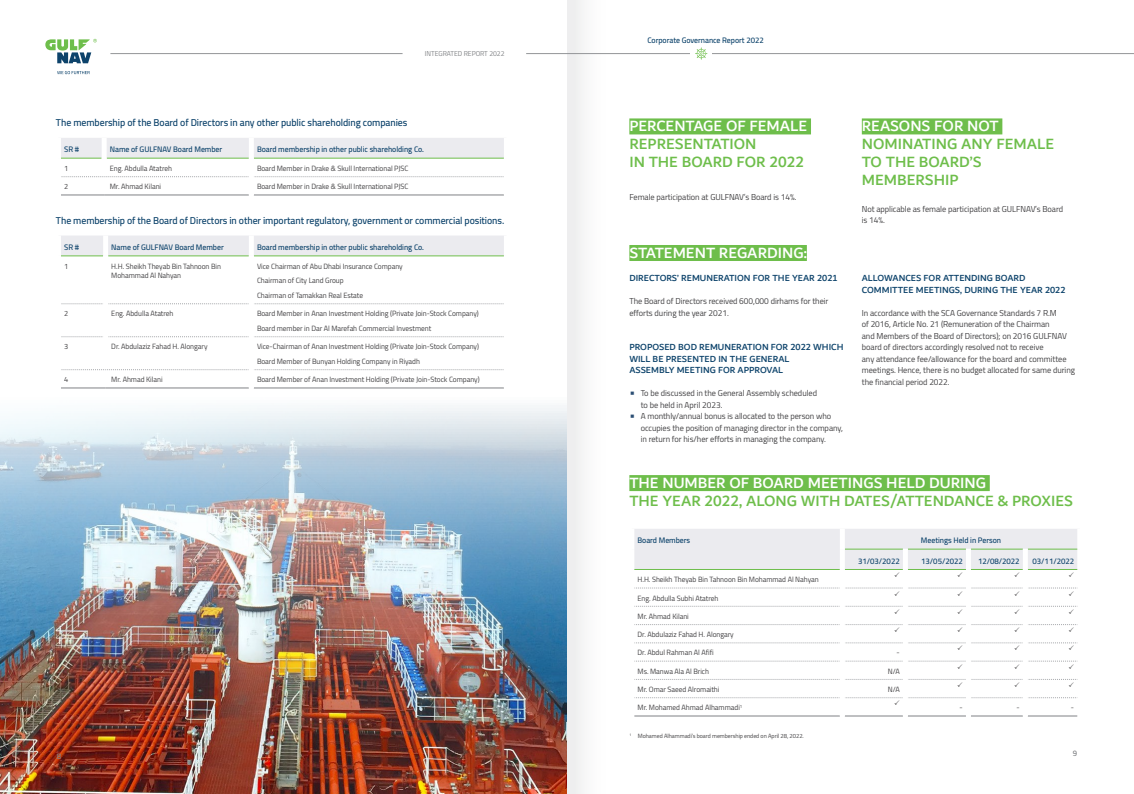
<style>
.page{position:relative;width:1134px;height:794px;background:#fff}
.page>*{position:absolute;margin:0;border:0;box-sizing:border-box;transform-origin:0 0}
.t1{font:500 16px/18px "Dubai";color:#6ebe4b}
.t2{font:500 16px "Dubai";color:#fff}
.t3{font:600 10px "Cairo";letter-spacing:-.005em;color:#0d436b}
.t4{font:500 9.5px/11.5px "Dubai";color:#0d436b}
.t5{font:8.5px/11.5px "Cairo";letter-spacing:-.005em;color:#414042}
.t6{font:600 8px "Cairo";letter-spacing:-.005em;color:#0d436b}
.t7{font:600 8px "Cairo";color:#808285}
.t8{font:7.5px/14.7px "Cairo";letter-spacing:-.005em;color:#414042}
.t9{font:7px "Cairo";letter-spacing:-.005em;color:#808285}
.t10{font:6px "Cairo";letter-spacing:-.005em;color:#414042}
.s1{font-weight:600;font-size:11.2px;color:#2b4e74}
</style>
<div class="page">
<img style="left:0;top:138px;width:567px;height:656px">
<div style="left:629px;top:118px;width:182px;height:16px;background:#6ebe4b"></div>
<div style="left:862px;top:118px;width:140px;height:16px;background:#6ebe4b"></div>
<div style="left:629px;top:245px;width:178px;height:16px;background:#6ebe4b"></div>
<div style="left:629px;top:475px;width:361px;height:16px;background:#6ebe4b"></div>
<hr style="left:634px;top:716px;width:206px;height:1px;background:#808285">
<hr style="left:845px;top:716px;width:58px;height:1px;background:#808285">
<hr style="left:908px;top:716px;width:58px;height:1px;background:#808285">
<hr style="left:971px;top:716px;width:52px;height:1px;background:#808285">
<hr style="left:1028px;top:716px;width:49px;height:1px;background:#808285">
<div style="left:567px;top:0;width:42px;height:794px;background:#f8f8f8"></div>
<hr style="left:567px;top:53px;width:567px;height:1px;background:#939598">
<hr style="left:110px;top:53px;width:293px;height:1px;background:#939598">
<hr style="left:526px;top:53px;width:41px;height:1px;background:#939598">
<hr style="left:691px;top:52px;width:21px;height:3px;background:#fff">
<svg style="left:695px;top:47px;width:12px;height:13px"></svg>
<svg style="left:45px;top:39px;width:52px;height:24px"></svg>
<svg style="left:57px;top:71px;width:33px;height:3px"></svg>
<svg style="left:634px;top:529px;width:444px;height:41px;background:#e7eae9"></svg>
<svg style="left:634px;top:588px;width:444px;height:1px"></svg>
<svg style="left:634px;top:606px;width:444px;height:1px"></svg>
<svg style="left:634px;top:624px;width:444px;height:1px"></svg>
<svg style="left:634px;top:642px;width:444px;height:2px"></svg>
<svg style="left:634px;top:661px;width:444px;height:1px"></svg>
<svg style="left:634px;top:679px;width:444px;height:1px"></svg>
<svg style="left:634px;top:697px;width:444px;height:2px"></svg>
<p class="t9" style="left:425px;top:48px;width:81px">INTEGRATED REPORT 2022</p>
<h2 class="t3" style="left:56px;top:114px;width:353px">The membership of the Board of Directors in any other public shareholding companies</h2>
<p class="t6" style="left:64px;top:143px;width:17px">SR #</p>
<p class="t6" style="left:110px;top:143px;width:114px">Name of GULFNAV Board Member</p>
<p class="t6" style="left:257px;top:143px;width:169px">Board membership in other public shareholding Co.</p>
<p class="t8" style="left:64px;top:161px;width:6px">1</p>
<p class="t8" style="left:110px;top:161px;width:64px">Eng. Abdulla Atatreh</p>
<p class="t8" style="left:257px;top:161px;width:153px">Board Member in Drake &amp; Skull International PJSC</p>
<p class="t8" style="left:64px;top:179px;width:6px">2</p>
<p class="t8" style="left:110px;top:179px;width:53px">Mr. Ahmad Kilani</p>
<p class="t8" style="left:257px;top:179px;width:153px">Board Member in Drake &amp; Skull International PJSC</p>
<h2 class="t3" style="left:56px;top:212px;width:450px">The membership of the Board of Directors in other important regulatory, government or commercial positions.</h2>
<p class="t6" style="left:64px;top:241px;width:17px">SR #</p>
<p class="t6" style="left:111px;top:241px;width:114px">Name of GULFNAV Board Member</p>
<p class="t6" style="left:257px;top:241px;width:169px">Board membership in other public shareholding Co.</p>
<p class="t8" style="left:64px;top:259px;width:6px">1</p>
<p class="t8" style="left:111px;top:261px;width:111px;line-height:9px">H.H. Sheikh Theyab Bin Tahnoon Bin<br>Mohammad Al Nahyan</p>
<p class="t8" style="left:257px;top:259px;width:147px">Vice Chairman of Abu Dhabi Insurance Company<br>Chairman of City Land Group<br>Chairman of Tamakkan Real Estate</p>
<p class="t8" style="left:64px;top:306px;width:6px">2</p>
<p class="t8" style="left:111px;top:306px;width:64px">Eng. Abdulla Atatreh</p>
<p class="t8" style="left:257px;top:306px;width:223px">Board Member in Anan Investment Holding (Private Join-Stock Company)<br>Board member in Dar Al Marefah Commercial Investment</p>
<p class="t8" style="left:64px;top:339px;width:6px">3</p>
<p class="t8" style="left:111px;top:339px;width:98px">Dr. Abdulaziz Fahad H. Alongary</p>
<p class="t8" style="left:257px;top:339px;width:223px">Vice-Chairman of Anan Investment Holding (Private Join-Stock Company)<br>Board Member of Bunyan Holding Company in Riyadh</p>
<p class="t8" style="left:64px;top:372px;width:6px">4</p>
<p class="t8" style="left:111px;top:372px;width:53px">Mr. Ahmad Kilani</p>
<p class="t8" style="left:257px;top:372px;width:224px">Board Member of Anan Investment Holding (Private Join-Stock Company)</p>
<p class="t6" style="left:647px;top:33px;width:118px">Corporate Governance Report 2022</p>
<h1 class="t2" style="left:629px;top:117px;width:179px">PERCENTAGE OF FEMALE</h1>
<h1 class="t1" style="left:629px;top:135px;width:176px">REPRESENTATION<br>IN THE BOARD FOR 2022</h1>
<p class="t5" style="left:629px;top:192px;width:169px">Female participation at GULFNAV’s Board is 14%.</p>
<h1 class="t2" style="left:629px;top:243px;width:179px">STATEMENT REGARDING:</h1>
<p class="t4" style="left:629px;top:272px;width:210px">DIRECTORS’ REMUNERATION FOR THE YEAR 2021</p>
<p class="t5" style="left:629px;top:295px;width:201px">The Board of Directors received 600,000 dirhams for their efforts during the year 2021.</p>
<p class="t4" style="left:629px;top:341px;width:216px">PROPOSED BOD REMUNERATION FOR 2022 WHICH<br>WILL BE PRESENTED IN THE GENERAL<br>ASSEMBLY MEETING FOR APPROVAL</p>
<p class="t5" style="left:641px;top:387px;width:178px;text-indent:-11px"><span class="s1">•</span> To be discussed in the General Assembly scheduled to be held in April 2023.</p>
<p class="t5" style="left:641px;top:410px;width:204px;text-indent:-11px"><span class="s1">•</span> A monthly/annual bonus is allocated to the person who occupies the position of managing director in the company, in return for his/her efforts in managing the company.</p>
<h1 class="t2" style="left:862px;top:117px;width:138px">REASONS FOR NOT</h1>
<h1 class="t1" style="left:862px;top:135px;width:194px">NOMINATING ANY FEMALE<br>TO THE BOARD’S<br>MEMBERSHIP</h1>
<p class="t5" style="left:862px;top:203px;width:203px">Not applicable as female participation at GULFNAV’s Board is 14%.</p>
<p class="t4" style="left:862px;top:272px;width:205px">ALLOWANCES FOR ATTENDING BOARD<br>COMMITTEE MEETINGS, DURING THE YEAR 2022</p>
<p class="t5" style="left:862px;top:307px;width:215px">In accordance with the SCA Governance Standards 7 R.M<br>of 2016, Article No. 21 (Remuneration of the Chairman<br>and Members of the Board of Directors); on 2016 GULFNAV board of directors accordingly resolved not to receive<br>any attendance fee/allowance for the board and committee meetings. Hence, there is no budget allocated for same during the financial period 2022.</p>
<h1 class="t2" style="left:629px;top:473px;width:358px">THE NUMBER OF BOARD MEETINGS HELD DURING</h1>
<h1 class="t1" style="left:629px;top:491px;width:445px">THE YEAR 2022, ALONG WITH DATES/ATTENDANCE &amp; PROXIES</h1>
<p class="t6" style="left:637px;top:534px;width:54px">Board Members</p>
<p class="t6" style="left:921px;top:534px;width:82px">Meetings Held in Person</p>
<p class="t6" style="left:858px;top:554px;width:43px">31/03/2022</p>
<p class="t6" style="left:921px;top:554px;width:43px">13/05/2022</p>
<p class="t6" style="left:978px;top:554px;width:43px">12/08/2022</p>
<p class="t6" style="left:1032px;top:554px;width:43px">03/11/2022</p>
<p class="t8" style="left:637px;top:572px;width:183px">H.H. Sheikh Theyab Bin Tahnoon Bin Mohammad Al Nahyan</p>
<p class="t8" style="left:637px;top:590px;width:82px">Eng. Abdulla Subhi Atatreh</p>
<p class="t8" style="left:637px;top:609px;width:53px">Mr. Ahmad Kilani</p>
<p class="t8" style="left:637px;top:627px;width:98px">Dr. Abdulaziz Fahad H. Alongary</p>
<p class="t8" style="left:637px;top:645px;width:78px">Dr. Abdul Rahman Al Afifi</p>
<p class="t8" style="left:896px;top:645px;width:5px">-</p>
<p class="t8" style="left:637px;top:663px;width:73px">Ms. Manwa Ala Al Brich</p>
<p class="t8" style="left:888px;top:663px;width:13px">N/A</p>
<p class="t8" style="left:637px;top:682px;width:83px">Mr. Omar Saeed Alromaithi</p>
<p class="t8" style="left:888px;top:682px;width:13px">N/A</p>
<p class="t8" style="left:637px;top:700px;width:106px">Mr. Mohamed Ahmad Alhammadi<sup>1</sup></p>
<p class="t8" style="left:959px;top:700px;width:5px">-</p>
<p class="t8" style="left:1016px;top:700px;width:5px">-</p>
<p class="t8" style="left:1071px;top:700px;width:5px">-</p>
<p class="t10" style="left:629px;top:730px;width:176px"><sup>1</sup> Mohamed Alhammadi’s board membership ended on April 28, 2022.</p>
<p class="t7" style="left:57px;top:749px;width:6px">8</p>
<p class="t7" style="left:1073px;top:746px;width:6px">9</p>
</div>
